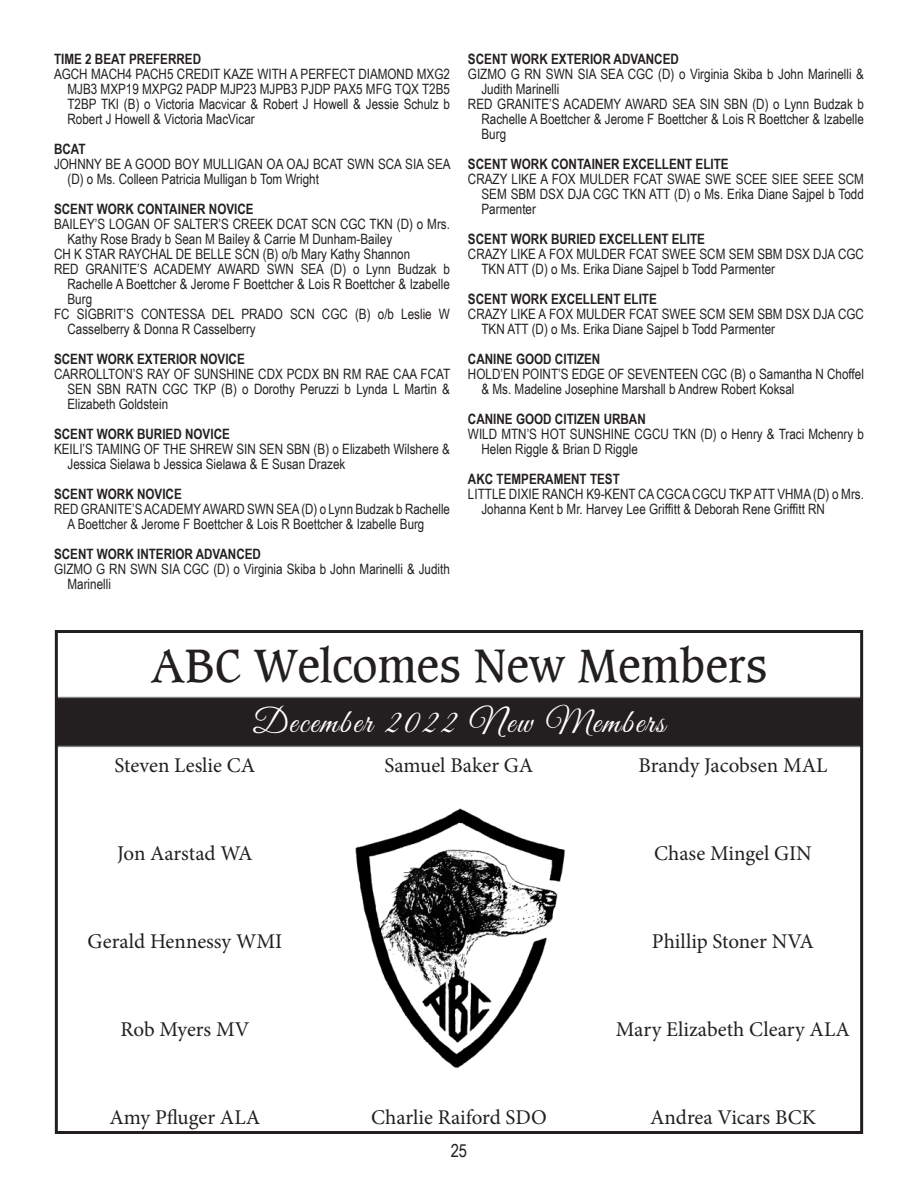
<style>
.page{position:relative;width:918px;height:1188px;background:#fff}
.page>*{position:absolute;margin:0;border:0;box-sizing:border-box;transform-origin:0 0}
.t1{font:45px "Caxton";color:#231f20}
.t2{font:33.6px "Great Vibes";letter-spacing:.06em;color:#fff}
.t3{font:21px "Minion Pro";color:#231f20}
.t4{font:18px "Arial Narrow";color:#231f20}
.t5{font:14.25px/15px "Arial Narrow";color:#231f20}
.t6{font:700 14.25px "Arial Narrow";color:#231f20}
</style>
<div class="page">
<div style="left:56px;top:697px;width:806px;height:50px;background:#231f20;border:1px solid #808285"></div>
<div style="left:55px;top:630px;width:808px;height:504px;border:3px solid #231f20"></div>
<img style="left:355px;top:808px;width:210px;height:260px">
<p class="t6" style="left:54px;top:49px;width:149px">TIME 2 BEAT PREFERRED</p>
<p class="t5" style="left:67px;top:66px;width:384px;text-align:justify;text-indent:-13px">AGCH MACH4 PACH5 CREDIT KAZE WITH A PERFECT DIAMOND MXG2<br>MJB3 MXP19 MXPG2 PADP MJP23 MJPB3 PJDP PAX5 MFG TQX T2B5<br>T2BP TKI (B) o Victoria Macvicar &amp; Robert J Howell &amp; Jessie Schulz b Robert J Howell &amp; Victoria MacVicar</p>
<p class="t6" style="left:54px;top:139px;width:33px">BCAT</p>
<p class="t5" style="left:67px;top:156px;width:385px;text-indent:-13px">JOHNNY BE A GOOD BOY MULLIGAN OA OAJ BCAT SWN SCA SIA SEA (D) o Ms. Colleen Patricia Mulligan b Tom Wright</p>
<p class="t6" style="left:54px;top:199px;width:201px">SCENT WORK CONTAINER NOVICE</p>
<p class="t5" style="left:54px;top:216px;width:397px">BAILEY’S LOGAN OF SALTER’S CREEK DCAT SCN CGC TKN (D) o Mrs.</p>
<p class="t5" style="left:67px;top:231px;width:326px">Kathy Rose Brady b Sean M Bailey &amp; Carrie M Dunham-Bailey</p>
<p class="t5" style="left:54px;top:246px;width:358px">CH K STAR RAYCHAL DE BELLE SCN (B) o/b Mary Kathy Shannon</p>
<p class="t5" style="left:54px;top:261px;width:397px">RED GRANITE’S ACADEMY AWARD SWN SEA (D) o Lynn Budzak b</p>
<p class="t5" style="left:67px;top:276px;width:384px">Rachelle A Boettcher &amp; Jerome F Boettcher &amp; Lois R Boettcher &amp; Izabelle</p>
<p class="t5" style="left:67px;top:291px;width:26px">Burg</p>
<p class="t5" style="left:54px;top:306px;width:398px">FC SIGBRIT’S CONTESSA DEL PRADO SCN CGC (B) o/b Leslie W</p>
<p class="t5" style="left:67px;top:321px;width:190px">Casselberry &amp; Donna R Casselberry</p>
<p class="t6" style="left:54px;top:349px;width:192px">SCENT WORK EXTERIOR NOVICE</p>
<p class="t5" style="left:67px;top:366px;width:384px;text-align:justify;text-indent:-13px">CARROLLTON’S RAY OF SUNSHINE CDX PCDX BN RM RAE CAA FCAT SEN SBN RATN CGC TKP (B) o Dorothy Peruzzi b Lynda L Martin &amp; Elizabeth Goldstein</p>
<p class="t6" style="left:54px;top:424px;width:177px">SCENT WORK BURIED NOVICE</p>
<p class="t5" style="left:67px;top:441px;width:384px;text-indent:-13px">KEILI’S TAMING OF THE SHREW SIN SEN SBN (B) o Elizabeth Wilshere &amp;<br>Jessica Sielawa b Jessica Sielawa &amp; E Susan Drazek</p>
<p class="t6" style="left:54px;top:484px;width:129px">SCENT WORK NOVICE</p>
<p class="t5" style="left:68px;top:501px;width:384px;text-indent:-14px">RED GRANITE’S ACADEMY AWARD SWN SEA (D) o Lynn Budzak b Rachelle<br>A Boettcher &amp; Jerome F Boettcher &amp; Lois R Boettcher &amp; Izabelle Burg</p>
<p class="t6" style="left:54px;top:544px;width:209px">SCENT WORK INTERIOR ADVANCED</p>
<p class="t5" style="left:67px;top:561px;width:384px;text-indent:-13px">GIZMO G RN SWN SIA CGC (D) o Virginia Skiba b John Marinelli &amp; Judith<br>Marinelli</p>
<p class="t6" style="left:468px;top:49px;width:212px">SCENT WORK EXTERIOR ADVANCED</p>
<p class="t5" style="left:468px;top:66px;width:398px">GIZMO G RN SWN SIA SEA CGC (D) o Virginia Skiba b John Marinelli &amp;</p>
<p class="t5" style="left:481px;top:81px;width:79px">Judith Marinelli</p>
<p class="t5" style="left:468px;top:96px;width:398px">RED GRANITE’S ACADEMY AWARD SEA SIN SBN (D) o Lynn Budzak b</p>
<p class="t5" style="left:481px;top:111px;width:384px">Rachelle A Boettcher &amp; Jerome F Boettcher &amp; Lois R Boettcher &amp; Izabelle</p>
<p class="t5" style="left:481px;top:126px;width:26px">Burg</p>
<p class="t6" style="left:468px;top:154px;width:262px">SCENT WORK CONTAINER EXCELLENT ELITE</p>
<p class="t5" style="left:481px;top:171px;width:384px;text-align:justify;text-indent:-13px">CRAZY LIKE A FOX MULDER FCAT SWAE SWE SCEE SIEE SEEE SCM SEM SBM DSX DJA CGC TKN ATT (D) o Ms. Erika Diane Sajpel b Todd Parmenter</p>
<p class="t6" style="left:468px;top:229px;width:238px">SCENT WORK BURIED EXCELLENT ELITE</p>
<p class="t5" style="left:481px;top:246px;width:384px;text-indent:-13px">CRAZY LIKE A FOX MULDER FCAT SWEE SCM SEM SBM DSX DJA CGC<br>TKN ATT (D) o Ms. Erika Diane Sajpel b Todd Parmenter</p>
<p class="t6" style="left:468px;top:289px;width:190px">SCENT WORK EXCELLENT ELITE</p>
<p class="t5" style="left:481px;top:306px;width:384px;text-indent:-13px">CRAZY LIKE A FOX MULDER FCAT SWEE SCM SEM SBM DSX DJA CGC<br>TKN ATT (D) o Ms. Erika Diane Sajpel b Todd Parmenter</p>
<p class="t6" style="left:468px;top:349px;width:134px">CANINE GOOD CITIZEN</p>
<p class="t5" style="left:481px;top:366px;width:384px;text-indent:-13px">HOLD’EN POINT’S EDGE OF SEVENTEEN CGC (B) o Samantha N Choffel &amp; Ms. Madeline Josephine Marshall b Andrew Robert Koksal</p>
<p class="t6" style="left:468px;top:409px;width:179px">CANINE GOOD CITIZEN URBAN</p>
<p class="t5" style="left:481px;top:426px;width:384px;text-indent:-13px">WILD MTN’S HOT SUNSHINE CGCU TKN (D) o Henry &amp; Traci Mchenry b<br>Helen Riggle &amp; Brian D Riggle</p>
<p class="t6" style="left:468px;top:469px;width:153px">AKC TEMPERAMENT TEST</p>
<p class="t5" style="left:481px;top:486px;width:384px;text-indent:-13px">LITTLE DIXIE RANCH K9-KENT CA CGCA CGCU TKP ATT VHMA (D) o Mrs.<br>Johanna Kent b Mr. Harvey Lee Griffitt &amp; Deborah Rene Griffitt RN</p>
<h1 class="t1" style="left:151px;top:638px;width:618px">ABC Welcomes New Members</h1>
<h2 class="t2" style="left:253px;top:703px;width:414px">December 2022 New Members</h2>
<h3 class="t3" style="left:115px;top:751px;width:142px">Steven Leslie CA</h3>
<h3 class="t3" style="left:385px;top:751px;width:150px">Samuel Baker GA</h3>
<h3 class="t3" style="left:639px;top:751px;width:191px">Brandy Jacobsen MAL</h3>
<h3 class="t3" style="left:117px;top:839px;width:137px">Jon Aarstad WA</h3>
<h3 class="t3" style="left:654px;top:839px;width:159px">Chase Mingel GIN</h3>
<h3 class="t3" style="left:88px;top:927px;width:196px">Gerald Hennessy WMI</h3>
<h3 class="t3" style="left:652px;top:927px;width:164px">Phillip Stoner NVA</h3>
<h3 class="t3" style="left:120px;top:1015px;width:131px">Rob Myers MV</h3>
<h3 class="t3" style="left:616px;top:1015px;width:236px">Mary Elizabeth Cleary ALA</h3>
<h3 class="t3" style="left:110px;top:1103px;width:152px">Amy Pfluger ALA</h3>
<h3 class="t3" style="left:371px;top:1103px;width:177px">Charlie Raiford SDO</h3>
<h3 class="t3" style="left:650px;top:1103px;width:167px">Andrea Vicars BCK</h3>
<p class="t4" style="left:451px;top:1137px;width:18px">25</p>
</div>
